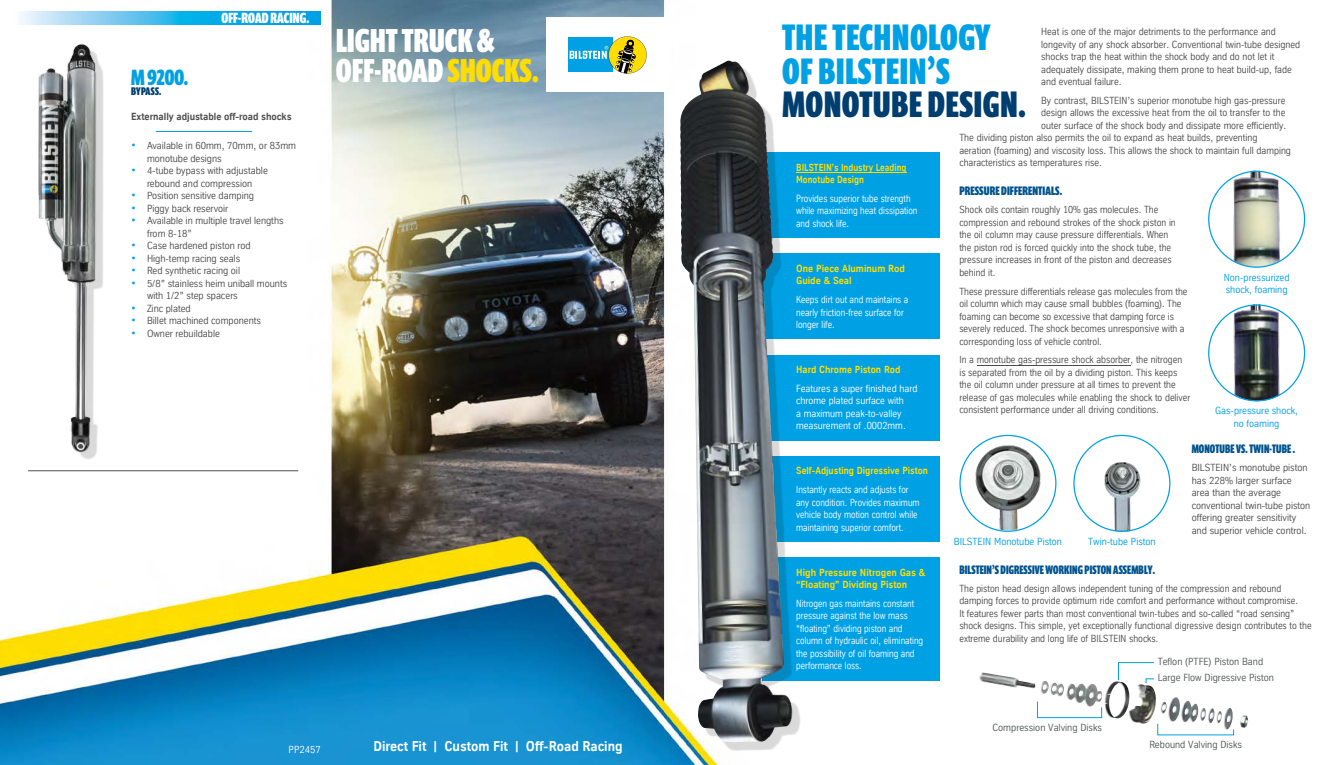
<style>
.page{position:relative;width:1328px;height:765px;background:#fff}
.page>*{position:absolute;margin:0;border:0;box-sizing:border-box;transform-origin:0 0}
.t1{font:700 37.5px/33.8px "Prenton RP Ultra Cond";letter-spacing:.03em;color:#00a1e4}
.t2{font:700 37.5px "Prenton RP Ultra Cond";letter-spacing:.03em;color:#003e6f}
.t3{font:700 33.75px/30px "Prenton RP Ultra Cond";letter-spacing:.015em;color:#fff}
.t4{font:700 22.5px "Prenton RP Ultra Cond";color:#00a1e4}
.t5{font:700 15px "Prenton RP Ultra Cond";letter-spacing:.01em;color:#fff}
.t6{font:700 13.75px "TK Type";color:#fff}
.t7{font:700 12.5px "Prenton RP Ultra Cond";letter-spacing:.01em;color:#00538e;scale:.95 1}
.t8{font:700 12.5px "Prenton RP Ultra Cond";letter-spacing:.01em;color:#00538e}
.t9{font:700 11.25px "Prenton RP Ultra Cond";letter-spacing:.025em;color:#003e6f}
.t10{font:10px/12.5px "TK Type";color:#4d4d4f;scale:.95 1}
.t11{font:10px/12.5px "TK Type";color:#4d4d4f}
.t12{font:10px/12.5px "TK Type";color:#fff;scale:.9 1}
.t13{font:10px/12.5px "TK Type";color:#fff}
.t14{font:700 10px/12.5px "TK Type";color:#fd0}
.t15{font:10px/12.5px "TK Type";color:#00a1e4}
.t16{font:10px/16.2px "TK Type";color:#535859}
.t17{font:700 10px/12.5px "TK Type";color:#fd0;scale:.9 1}
.t18{font:700 10px "TK Type";color:#4d4d4f}
.t19{font:700 10px "TK Type";color:#fd0;scale:.95 1}
.s1{font-size:11.25px;color:#00a1e4}
.s2{color:#fd0}
</style>
<div class="page">
<img style="left:0;top:0;width:1306px;height:765px">
<div style="left:546px;top:18px;width:124px;height:74px;background:#fff"></div>
<div style="left:567px;top:38px;width:45px;height:34px;background:#00a1e4"></div>
<svg style="left:569px;top:36px;width:77px;height:38px"></svg>
<img style="left:974px;top:433px;width:73px;height:97px">
<div style="left:762px;top:253px;width:178px;height:86px;background:#00a1e4"></div>
<div style="left:762px;top:557px;width:178px;height:124px;background:#00a1e4"></div>
<div style="left:762px;top:355px;width:178px;height:86px;background:#00a1e4"></div>
<div style="left:762px;top:456px;width:178px;height:86px;background:#00a1e4"></div>
<div style="left:762px;top:152px;width:178px;height:86px;background:#00a1e4"></div>
<hr style="left:796px;top:172px;width:110px;height:1px;background:#fd0">
<img style="left:30px;top:41px;width:80px;height:414px">
<hr style="left:28px;top:471px;width:270px;height:1px;background:#4d4d4f">
<hr style="left:156px;top:131px;width:96px;height:1px;background:#00a1e4">
<div style="left:687px;top:67px;width:113px;height:684px;background:#000;opacity:.15"></div>
<img style="left:676px;top:60px;width:116px;height:683px">
<img style="left:1099px;top:444px;width:47px;height:88px">
<img style="left:978px;top:672px;width:151px;height:47px">
<svg style="left:1036px;top:701px;width:66px;height:17px"></svg>
<svg style="left:1117px;top:662px;width:37px;height:22px"></svg>
<svg style="left:1157px;top:723px;width:77px;height:13px"></svg>
<hr style="left:976px;top:365px;width:154px;height:1px;background:#4d4d4f">
<img style="left:1223px;top:171px;width:70px;height:97px">
<img style="left:1224px;top:304px;width:63px;height:97px">
<svg style="left:11px;top:11px;width:310px;height:14px;background:#4fbfed"></svg>
<h3 class="t5" style="left:221px;top:9px;width:90px">OFF-ROAD RACING.</h3>
<h3 class="t4" style="left:131px;top:62px;width:59px">M 9200.</h3>
<p class="t9" style="left:131px;top:83px;width:32px">BYPASS.</p>
<p class="t18" style="left:131px;top:111px;width:162px">Externally adjustable off-road shocks</p>
<p class="t11" style="left:147px;top:139px;width:151px;text-indent:-16px"><span class="s1">•</span> Available in 60mm, 70mm, or 83mm monotube designs</p>
<p class="t11" style="left:131px;top:164px;width:138px;text-align:center"><span class="s1">•</span> 4-tube bypass with adjustable rebound and compression</p>
<p class="t11" style="left:131px;top:189px;width:124px"><span class="s1">•</span> Position sensitive damping</p>
<p class="t11" style="left:131px;top:202px;width:99px"><span class="s1">•</span> Piggy back reservoir</p>
<p class="t11" style="left:147px;top:214px;width:138px;text-indent:-16px"><span class="s1">•</span> Available in multiple travel lengths from 8-18”</p>
<p class="t11" style="left:131px;top:239px;width:121px"><span class="s1">•</span> Case hardened piston rod</p>
<p class="t11" style="left:131px;top:252px;width:110px"><span class="s1">•</span> High-temp racing seals</p>
<p class="t11" style="left:131px;top:264px;width:110px"><span class="s1">•</span> Red synthetic racing oil</p>
<p class="t11" style="left:147px;top:277px;width:142px;text-indent:-16px"><span class="s1">•</span> 5/8” stainless heim uniball mounts with 1/2” step spacers</p>
<p class="t11" style="left:131px;top:302px;width:61px"><span class="s1">•</span> Zinc plated</p>
<p class="t11" style="left:131px;top:314px;width:131px"><span class="s1">•</span> Billet machined components</p>
<p class="t11" style="left:131px;top:327px;width:90px"><span class="s1">•</span> Owner rebuildable</p>
<p class="t13" style="left:288px;top:744px;width:34px">PP2457</p>
<h2 class="t3" style="left:336px;top:25px;width:204px">LIGHT TRUCK &amp;<br>OFF-ROAD <span class="s2">SHOCKS.</span></h2>
<h1 class="t1" style="left:782px;top:20px;width:209px">THE TECHNOLOGY<br>OF BILSTEIN’S</h1>
<h1 class="t2" style="left:782px;top:80px;width:245px">MONOTUBE DESIGN.</h1>
<p class="t11" style="left:1041px;top:25px;width:260px">Heat is one of the major detriments to the performance and longevity of any shock absorber. Conventional twin-tube designed shocks trap the heat within the shock body and do not let it adequately dissipate, making them prone to heat build-up, fade and eventual failure.</p>
<p class="t11" style="left:1041px;top:94px;width:246px">By contrast, BILSTEIN’s superior monotube high gas-pressure</p>
<p class="t11" style="left:1041px;top:107px;width:246px">design allows the excessive heat from the oil to transfer to the</p>
<p class="t11" style="left:1041px;top:119px;width:246px">outer surface of the shock body and dissipate more efficiently.</p>
<p class="t11" style="left:959px;top:132px;width:299px">The dividing piston also permits the oil to expand as heat builds, preventing</p>
<p class="t11" style="left:959px;top:144px;width:333px">aeration (foaming) and viscosity loss. This allows the shock to maintain full damping</p>
<p class="t11" style="left:959px;top:157px;width:144px">characteristics as temperatures rise.</p>
<p class="t17" style="left:796px;top:161px;width:124px">BILSTEIN’s Industry Leading<br>Monotube Design</p>
<p class="t12" style="left:796px;top:192px;width:136px">Provides superior tube strength while maximizing heat dissipation and shock life.</p>
<p class="t8" style="left:959px;top:183px;width:104px">PRESSURE DIFFERENTIALS.</p>
<p class="t10" style="left:959px;top:204px;width:229px">Shock oils contain roughly 10% gas molecules. The compression and rebound strokes of the shock piston in the oil column may cause pressure differentials. When the piston rod is forced quickly into the shock tube, the pressure increases in front of the piston and decreases behind it.</p>
<p class="t10" style="left:959px;top:285px;width:242px">These pressure differentials release gas molecules from the oil column which may cause small bubbles (foaming). The foaming can become so excessive that damping force is severely reduced. The shock becomes unresponsive with a corresponding loss of vehicle control.</p>
<p class="t10" style="left:959px;top:354px;width:245px">In a monotube gas-pressure shock absorber, the nitrogen is separated from the oil by a dividing piston. This keeps the oil column under pressure at all times to prevent the release of gas molecules while enabling the shock to deliver consistent performance under all driving conditions.</p>
<p class="t14" style="left:796px;top:262px;width:110px">One Piece Aluminum Rod<br>Guide &amp; Seal</p>
<p class="t12" style="left:796px;top:293px;width:126px">Keeps dirt out and maintains a nearly friction-free surface for longer life.</p>
<p class="t15" style="left:1223px;top:271px;width:67px">Non-pressurized shock, foaming</p>
<p class="t14" style="left:796px;top:363px;width:106px">Hard Chrome Piston Rod</p>
<p class="t13" style="left:796px;top:382px;width:123px">Features a super finished hard chrome plated surface with<br>a maximum peak-to-valley measurement of .0002mm.</p>
<p class="t19" style="left:796px;top:465px;width:140px">Self-Adjusting Digressive Piston</p>
<p class="t12" style="left:796px;top:483px;width:139px">Instantly reacts and adjusts for any condition. Provides maximum vehicle body motion control while maintaining superior comfort.</p>
<p class="t15" style="left:1215px;top:405px;width:84px;text-align:center">Gas-pressure shock, no foaming</p>
<p class="t7" style="left:1191px;top:441px;width:110px">MONOTUBE VS. TWIN-TUBE .</p>
<p class="t11" style="left:1191px;top:462px;width:120px">BILSTEIN’s monotube piston has 228% larger surface area than the average conventional twin-tube piston offering greater sensitivity and superior vehicle control.</p>
<p class="t15" style="left:953px;top:535px;width:110px">BILSTEIN Monotube Piston</p>
<p class="t15" style="left:1088px;top:535px;width:69px">Twin-tube Piston</p>
<h3 class="t6" style="left:373px;top:738px;width:251px">Direct Fit | Custom Fit | Off-Road Racing</h3>
<p class="t14" style="left:796px;top:566px;width:131px">High Pressure Nitrogen Gas &amp; “Floating” Dividing Piston</p>
<p class="t12" style="left:796px;top:597px;width:143px">Nitrogen gas maintains constant pressure against the low mass “floating” dividing piston and column of hydraulic oil, eliminating the possibility of oil foaming and performance loss.</p>
<p class="t7" style="left:959px;top:561px;width:207px">BILSTEIN’S DIGRESSIVE WORKING PISTON ASSEMBLY.</p>
<p class="t10" style="left:959px;top:582px;width:372px">The piston head design allows independent tuning of the compression and rebound damping forces to provide optimum ride comfort and performance without compromise.<br>It features fewer parts than most conventional twin-tubes and so-called “road sensing” shock designs. This simple, yet exceptionally functional digressive design contributes to the extreme durability and long life of BILSTEIN shocks.</p>
<p class="t16" style="left:992px;top:719px;width:111px">Compression Valving Disks</p>
<p class="t16" style="left:1157px;top:653px;width:118px">Teflon (PTFE) Piston Band<br>Large Flow Digressive Piston</p>
<p class="t16" style="left:1149px;top:736px;width:94px">Rebound Valving Disks</p>
</div>
